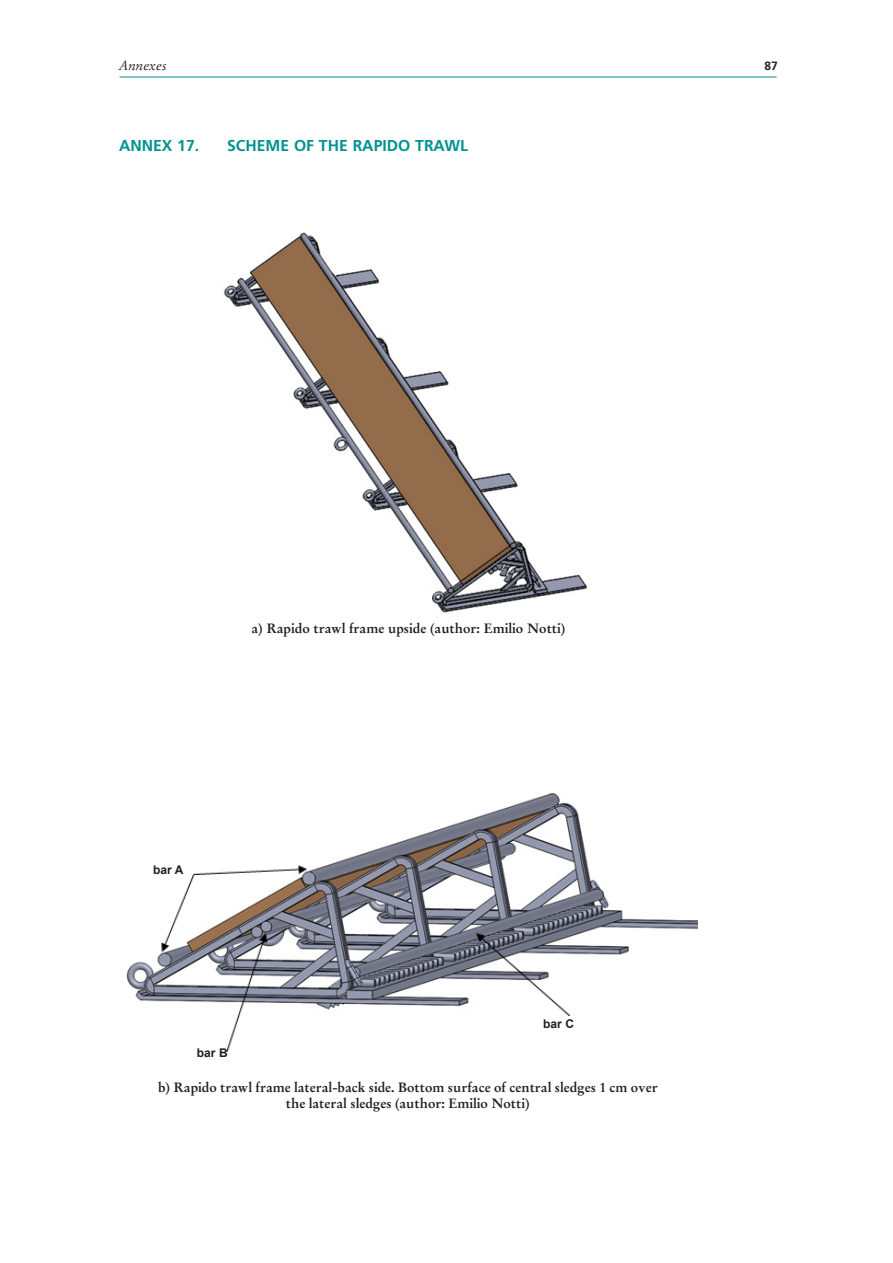
<style>
.page{position:relative;width:893px;height:1263px;background:#fff}
.page>*{position:absolute;margin:0;border:0;box-sizing:border-box;transform-origin:0 0}
.Heading_2{font:700 15.75px "Frutiger LT Std";color:#009290}
.PhotoNo{font:700 13.5px/16.5px "Stempel Garamond LT Std";color:#231f20;text-align:center}
.t1{font:italic 13.5px "Stempel Garamond LT Std";color:#231f20}
.PhotoCredit{font:700 12px "Arial";color:#231f20}
.t2{font:700 12px "Frutiger LT Std";color:#231f20}
</style>
<div class="page">
<hr style="left:120px;top:77px;width:657px;height:1px;background:#009290">
<img style="left:223px;top:232px;width:365px;height:381px">
<img style="left:126px;top:793px;width:571px;height:217px">
<img style="left:153px;top:861px;width:161px;height:99px">
<img style="left:227px;top:925px;width:46px;height:126px">
<img style="left:468px;top:925px;width:102px;height:90px">
<p class="t1" style="left:119px;top:57px;width:49px">Annexes</p>
<p class="t2" style="left:764px;top:59px;width:15px">87</p>
<p class="Heading_2" style="left:119px;top:137px;width:82px">ANNEX 17.</p>
<p class="Heading_2" style="left:227px;top:137px;width:242px">SCHEME OF THE RAPIDO TRAWL</p>
<p class="PhotoNo" style="left:251px;top:620px;width:315px">a) Rapido trawl frame upside (author: Emilio Notti)</p>
<p class="PhotoCredit" style="left:153px;top:861px;width:32px">bar A</p>
<p class="PhotoCredit" style="left:197px;top:1044px;width:33px">bar B</p>
<p class="PhotoCredit" style="left:543px;top:1016px;width:33px">bar C</p>
<p class="PhotoNo" style="left:158px;top:1079px;width:501px">b) Rapido trawl frame lateral-back side. Bottom surface of central sledges 1 cm over the lateral sledges (author: Emilio Notti)</p>
</div>
